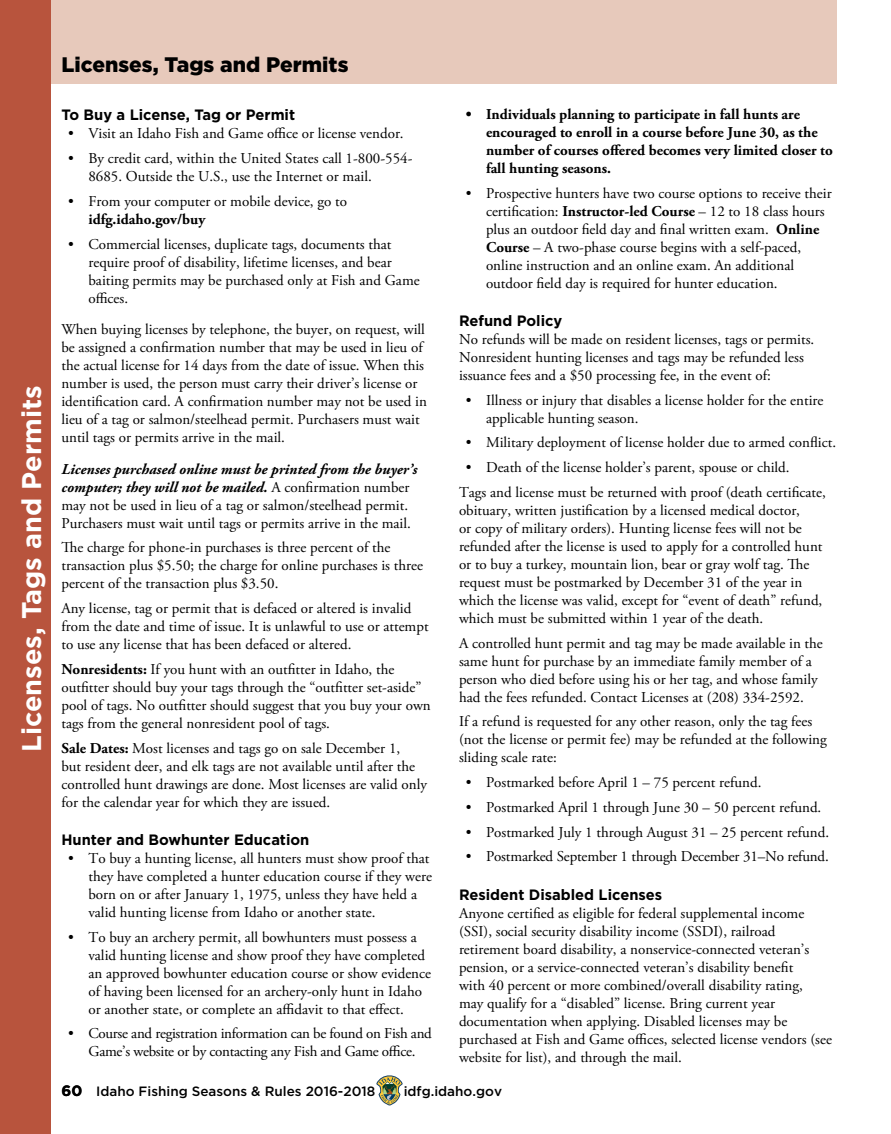
<style>
.page{position:relative;width:891px;height:1134px;background:#fff}
.page>*{position:absolute;margin:0;border:0;box-sizing:border-box;transform-origin:0 0}
.t1{font:700 27px "Gotham";color:#fff}
.t2{font:900 21px "Gotham";color:#000}
.t3{font:15px/18px "Adobe Garamond Pro";color:#000}
.t4{font:700 15px/18px "Adobe Garamond Pro";color:#000}
.t5{font:15px/18px "Adobe Garamond Pro";letter-spacing:-.02em;color:#000;text-align:center}
.t6{font:700 15px "Gotham";color:#000}
.t7{font:500 13.5px "Gotham";color:#000}
.s1{font-weight:700;font-style:italic}
.s2{font-weight:700}
.s3{font-weight:700;font-size:15px}
</style>
<div class="page">
<svg style="left:376px;top:1075px;width:27px;height:31px"></svg>
<div style="left:51px;top:0;width:786px;height:83px;background:#e7c9bb"></div>
<div style="left:0;top:0;width:51px;height:1134px;background:#b8543d"></div>
<h1 class="t1" style="left:16px;top:752px;width:368px;rotate:-90deg">Licenses, Tags and Permits</h1>
<h2 class="t2" style="left:61px;top:50px;width:289px">Licenses, Tags and Permits</h2>
<p class="t6" style="left:61px;top:106px;width:235px">To Buy a License, Tag or Permit</p>
<p class="t3" style="left:68px;top:125px;width:337px">• Visit an Idaho Fish and Game office or license vendor.</p>
<p class="t3" style="left:88px;top:150px;width:326px;text-indent:-20px">• By credit card, within the United States call 1-800-554-<br>8685. Outside the U.S., use the Internet or mail.</p>
<p class="t3" style="left:68px;top:193px;width:280px">• From your computer or mobile device, go to</p>
<p class="t4" style="left:88px;top:210px;width:118px">idfg.idaho.gov/buy</p>
<p class="t3" style="left:88px;top:235px;width:333px;text-indent:-20px">• Commercial licenses, duplicate tags, documents that require proof of disability, lifetime licenses, and bear baiting permits may be purchased only at Fish and Game offices.</p>
<p class="t3" style="left:61px;top:321px;width:367px">When buying licenses by telephone, the buyer, on request, will be assigned a confirmation number that may be used in lieu of the actual license for 14 days from the date of issue. When this number is used, the person must carry their driver’s license or identification card. A confirmation number may not be used in lieu of a tag or salmon/steelhead permit. Purchasers must wait until tags or permits arrive in the mail.</p>
<p class="t3" style="left:61px;top:460px;width:358px"><span class="s1">Licenses purchased online must be printed from the buyer’s computer; they will not be mailed.</span> A confirmation number may not be used in lieu of a tag or salmon/steelhead permit.<br>Purchasers must wait until tags or permits arrive in the mail.</p>
<p class="t3" style="left:61px;top:539px;width:363px">The charge for phone-in purchases is three percent of the transaction plus $5.50; the charge for online purchases is three percent of the transaction plus $3.50.</p>
<p class="t3" style="left:61px;top:600px;width:369px">Any license, tag or permit that is defaced or altered is invalid from the date and time of issue. It is unlawful to use or attempt to use any license that has been defaced or altered.</p>
<p class="t3" style="left:61px;top:661px;width:371px"><span class="s2">Nonresidents:</span> If you hunt with an outfitter in Idaho, the outfitter should buy your tags through the “outfitter set-aside” pool of tags. No outfitter should suggest that you buy your own tags from the general nonresident pool of tags.</p>
<p class="t3" style="left:61px;top:739px;width:367px"><span class="s2">Sale Dates:</span> Most licenses and tags go on sale December 1,<br>but resident deer, and elk tags are not available until after the controlled hunt drawings are done. Most licenses are valid only for the calendar year for which they are issued.</p>
<p class="t6" style="left:61px;top:831px;width:249px">Hunter and Bowhunter Education</p>
<p class="t3" style="left:88px;top:850px;width:345px;text-indent:-20px">• To buy a hunting license, all hunters must show proof that they have completed a hunter education course if they were born on or after January 1, 1975, unless they have held a valid hunting license from Idaho or another state.</p>
<p class="t3" style="left:88px;top:928px;width:344px;text-indent:-20px">• To buy an archery permit, all bowhunters must possess a valid hunting license and show proof they have completed an approved bowhunter education course or show evidence of having been licensed for an archery-only hunt in Idaho or another state, or complete an affidavit to that effect.</p>
<p class="t5" style="left:68px;top:1025px;width:365px">• Course and registration information can be found on Fish and<br>Game’s website or by contacting any Fish and Game office.</p>
<p class="t4" style="left:486px;top:105px;width:348px;text-indent:-20px">• Individuals planning to participate in fall hunts are encouraged to enroll in a course before June 30, as the number of courses offered becomes very limited closer to fall hunting seasons.</p>
<p class="t3" style="left:486px;top:184px;width:347px;text-indent:-20px">• Prospective hunters have two course options to receive their certification: <span class="s2">Instructor-led Course</span> – 12 to 18 class hours plus an outdoor field day and final written exam. <span class="s2">Online Course</span> – A two-phase course begins with a self-paced, online instruction and an online exam. An additional outdoor field day is required for hunter education.</p>
<p class="t6" style="left:459px;top:312px;width:105px">Refund Policy</p>
<p class="t3" style="left:459px;top:331px;width:357px">No refunds will be made on resident licenses, tags or permits.<br>Nonresident hunting licenses and tags may be refunded less issuance fees and a $50 processing fee, in the event of:</p>
<p class="t3" style="left:486px;top:391px;width:339px;text-indent:-20px">• Illness or injury that disables a license holder for the entire applicable hunting season.</p>
<p class="t3" style="left:466px;top:434px;width:372px">• Military deployment of license holder due to armed conflict.</p>
<p class="t3" style="left:459px;top:456px;width:368px;line-height:24.8px;text-indent:7px">• Death of the license holder’s parent, spouse or child.<br>Tags and license must be returned with proof (death certificate,</p>
<p class="t3" style="left:459px;top:502px;width:365px">obituary, written justification by a licensed medical doctor,<br>or copy of military orders). Hunting license fees will not be refunded after the license is used to apply for a controlled hunt or to buy a turkey, mountain lion, bear or gray wolf tag. The request must be postmarked by December 31 of the year in which the license was valid, except for “event of death” refund, which must be submitted within 1 year of the death.</p>
<p class="t3" style="left:459px;top:634px;width:365px">A controlled hunt permit and tag may be made available in the same hunt for purchase by an immediate family member of a person who died before using his or her tag, and whose family had the fees refunded. Contact Licenses at (208) 334-2592.</p>
<p class="t3" style="left:459px;top:713px;width:369px">If a refund is requested for any other reason, only the tag fees (not the license or permit fee) may be refunded at the following sliding scale rate:</p>
<p class="t3" style="left:466px;top:774px;width:297px">• Postmarked before April 1 – 75 percent refund.</p>
<p class="t3" style="left:466px;top:799px;width:357px">• Postmarked April 1 through June 30 – 50 percent refund.</p>
<p class="t3" style="left:466px;top:823px;width:365px">• Postmarked July 1 through August 31 – 25 percent refund.</p>
<p class="t3" style="left:466px;top:848px;width:365px">• Postmarked September 1 through December 31–No refund.</p>
<p class="t6" style="left:459px;top:886px;width:205px">Resident Disabled Licenses</p>
<p class="t3" style="left:459px;top:904px;width:374px">Anyone certified as eligible for federal supplemental income (SSI), social security disability income (SSDI), railroad retirement board disability, a nonservice-connected veteran’s pension, or a service-connected veteran’s disability benefit<br>with 40 percent or more combined/overall disability rating,<br>may qualify for a “disabled” license. Bring current year documentation when applying. Disabled licenses may be purchased at Fish and Game offices, selected license vendors (see website for list), and through the mail.</p>
<p class="t7" style="left:61px;top:1084px;width:315px"><span class="s3">60</span> Idaho Fishing Seasons &amp; Rules 2016-2018</p>
<p class="t7" style="left:404px;top:1084px;width:100px">idfg.idaho.gov</p>
</div>
